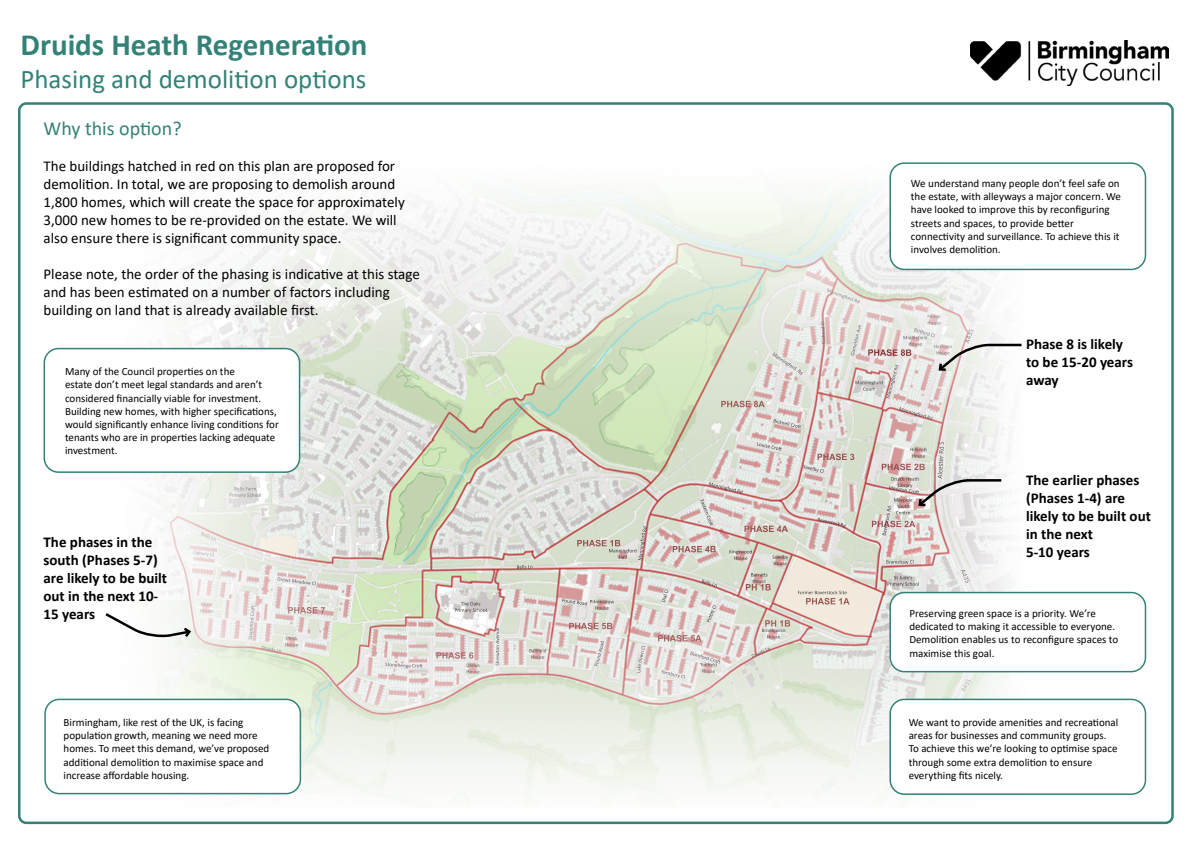
<style>
.page{position:relative;width:1192px;height:842px;background:#fff}
.page>*{position:absolute;margin:0;border:0;box-sizing:border-box;transform-origin:0 0}
.t1{font:700 31px "Calibri";color:#338277}
.t2{font:27px "Calibri";color:#338277}
.t3{font:20px "Calibri";color:#338277}
.t4{font:15px/18px "Calibri";color:#000}
.t5{font:700 15px/18px "Calibri";color:#000}
.t6{font:11px/13.2px "Calibri";color:#000}
</style>
<div class="page">
<img style="left:43px;top:165px;width:1104px;height:636px">
<div style="left:890px;top:163px;width:255px;height:106px;background:#fff;border-radius:14px"></div>
<div style="left:889px;top:162px;width:257px;height:108px;border:2px solid #338277;border-radius:14px"></div>
<div style="left:890px;top:592px;width:255px;height:80px;background:#fff;border-radius:14px"></div>
<div style="left:889px;top:592px;width:257px;height:80px;border:2px solid #338277;border-radius:14px"></div>
<div style="left:45px;top:699px;width:255px;height:95px;background:#fff;border-radius:14px"></div>
<div style="left:44px;top:699px;width:257px;height:95px;border:2px solid #338277;border-radius:14px"></div>
<div style="left:890px;top:699px;width:255px;height:95px;background:#fff;border-radius:14px"></div>
<div style="left:889px;top:699px;width:257px;height:96px;border:2px solid #338277;border-radius:14px"></div>
<div style="left:44px;top:349px;width:256px;height:123px;background:#fff;border-radius:14px"></div>
<div style="left:44px;top:348px;width:256px;height:125px;border:2px solid #338277;border-radius:14px"></div>
<svg style="left:936px;top:342px;width:88px;height:31px"></svg>
<svg style="left:916px;top:478px;width:88px;height:30px"></svg>
<svg style="left:103px;top:611px;width:90px;height:29px"></svg>
<img style="left:970px;top:40px;width:198px;height:45px">
<p class="t1" style="left:21px;top:22px;width:349px">Druids Heath Regeneration</p>
<p class="t2" style="left:21px;top:60px;width:347px">Phasing and demolition options</p>
<p class="t3" style="left:44px;top:115px;width:140px">Why this option?</p>
<p class="t4" style="left:44px;top:157px;width:363px">The buildings hatched in red on this plan are proposed for demolition. In total, we are proposing to demolish around 1,800 homes, which will create the space for approximately 3,000 new homes to be re-provided on the estate. We will also ensure there is significant community space.</p>
<p class="t4" style="left:44px;top:265px;width:378px">Please note, the order of the phasing is indicative at this stage and has been estimated on a number of factors including</p>
<p class="t4" style="left:44px;top:301px;width:277px">building on land that is already available first.</p>
<p class="t6" style="left:65px;top:365px;width:215px">Many of the Council properties on the<br>estate don’t meet legal standards and aren’t considered financially viable for investment.<br>Building new homes, with higher specifications, would significantly enhance living conditions for tenants who are in properties lacking adequate investment.</p>
<p class="t5" style="left:44px;top:532px;width:125px">The phases in the south (Phases 5-7) are likely to be built out in the next 10-<br>15 years</p>
<p class="t6" style="left:64px;top:715px;width:207px">Birmingham, like rest of the UK, is facing population growth, meaning we need more homes. To meet this demand, we’ve proposed additional demolition to maximise space and increase affordable housing.</p>
<p class="t6" style="left:911px;top:177px;width:212px">We understand many people don’t feel safe on the estate, with alleyways a major concern. We have looked to improve this by reconfiguring streets and spaces, to provide better connectivity and surveillance. To achieve this it involves demolition.</p>
<p class="t5" style="left:1026px;top:335px;width:108px">Phase 8 is likely to be 15-20 years away</p>
<p class="t5" style="left:1026px;top:470px;width:126px">The earlier phases (Phases 1-4) are likely to be built out in the next<br>5-10 years</p>
<p class="t6" style="left:909px;top:606px;width:210px">Preserving green space is a priority. We’re dedicated to making it accessible to everyone.<br>Demolition enables us to reconfigure spaces to maximise this goal.</p>
<p class="t6" style="left:909px;top:715px;width:211px">We want to provide amenities and recreational areas for businesses and community groups.<br>To achieve this we’re looking to optimise space through some extra demolition to ensure everything fits nicely.</p>
</div>
